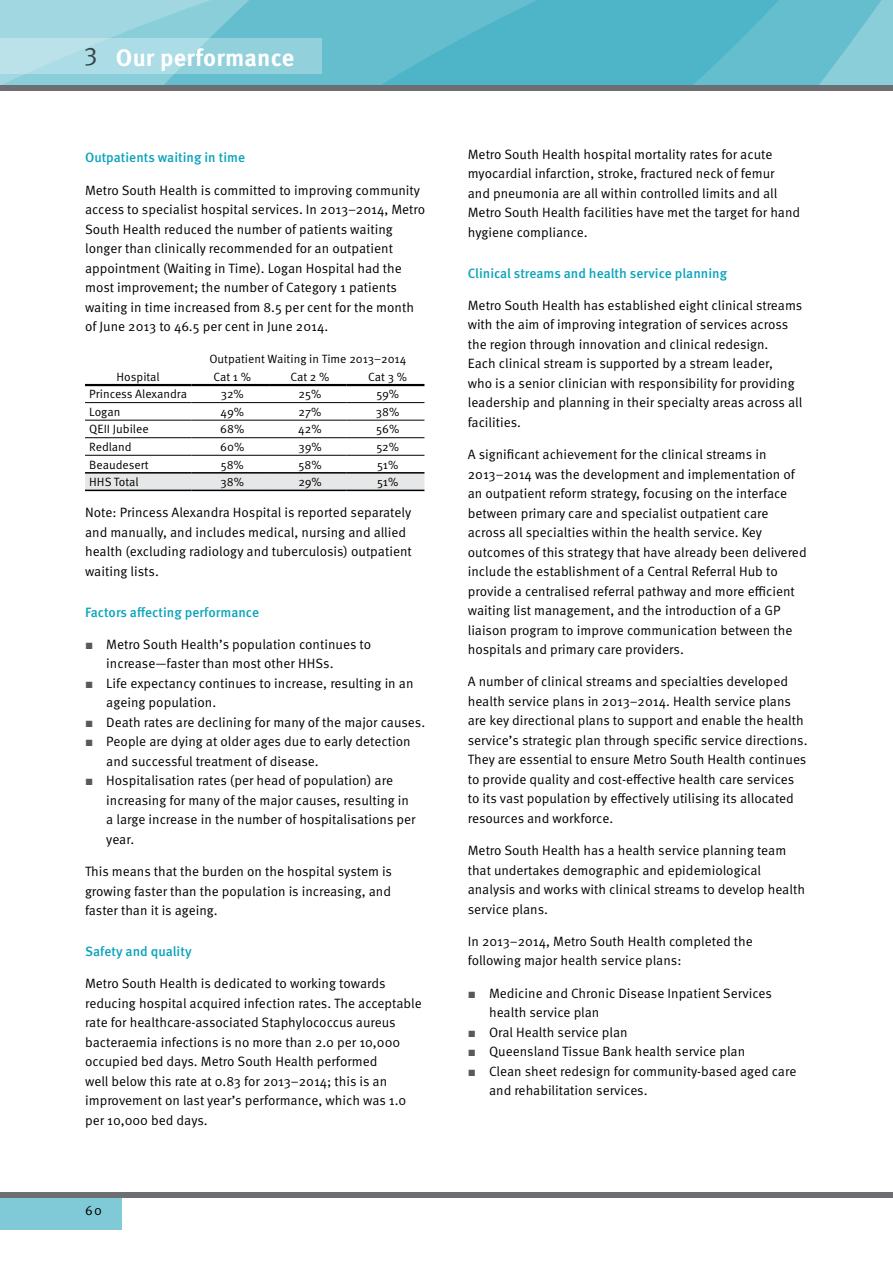
<style>
.page{position:relative;width:893px;height:1263px;background:#fff}
.page>*{position:absolute;margin:0;border:0;box-sizing:border-box;transform-origin:0 0}
.t1{font:700 24px "Meta OT";letter-spacing:.01em;color:#fff}
.t2{font:13.5px/19.5px "Meta OT Norm";color:#000}
.t3{font:500 13.5px "Meta OT";color:#0aa4bb}
.t4{font:12px "Meta OT Norm";color:#000}
.s1{font-family:"Arial";color:#58595b}
</style>
<div class="page">
<div style="left:0;top:1195px;width:121px;height:35px;background:#80cad7"></div>
<div style="left:0;top:1192px;width:893px;height:6px;background:#6d6e71"></div>
<svg style="left:0;top:0;width:401px;height:85px;background:#7cc8d5"></svg>
<svg style="left:401px;top:0;width:492px;height:85px;background:#5abacb"></svg>
<div style="left:0;top:39px;width:321px;height:35px;background:linear-gradient(to right,#bfe4eb,#8aceda)"></div>
<div style="left:0;top:85px;width:893px;height:6px;background:#6d6e71"></div>
<div style="left:85px;top:474px;width:339px;height:16px;background:#e6e7e8"></div>
<hr style="left:85px;top:402px;width:106px;height:1px;background:#000">
<hr style="left:191px;top:402px;width:78px;height:1px;background:#000">
<hr style="left:269px;top:402px;width:78px;height:1px;background:#000">
<hr style="left:347px;top:402px;width:77px;height:1px;background:#000">
<hr style="left:85px;top:420px;width:106px;height:1px;background:#000">
<hr style="left:191px;top:420px;width:78px;height:1px;background:#000">
<hr style="left:269px;top:420px;width:78px;height:1px;background:#000">
<hr style="left:347px;top:420px;width:77px;height:1px;background:#000">
<hr style="left:85px;top:437px;width:106px;height:1px;background:#000">
<hr style="left:191px;top:437px;width:78px;height:1px;background:#000">
<hr style="left:269px;top:437px;width:78px;height:1px;background:#000">
<hr style="left:347px;top:437px;width:77px;height:1px;background:#000">
<hr style="left:85px;top:455px;width:106px;height:1px;background:#000">
<hr style="left:191px;top:455px;width:78px;height:1px;background:#000">
<hr style="left:269px;top:455px;width:78px;height:1px;background:#000">
<hr style="left:347px;top:455px;width:77px;height:1px;background:#000">
<hr style="left:85px;top:472px;width:106px;height:2px;background:#000">
<hr style="left:191px;top:472px;width:78px;height:2px;background:#000">
<hr style="left:269px;top:472px;width:78px;height:2px;background:#000">
<hr style="left:347px;top:472px;width:77px;height:2px;background:#000">
<hr style="left:85px;top:490px;width:106px;height:1px;background:#000">
<hr style="left:191px;top:490px;width:78px;height:1px;background:#000">
<hr style="left:269px;top:490px;width:78px;height:1px;background:#000">
<hr style="left:347px;top:490px;width:77px;height:1px;background:#000">
<hr style="left:85px;top:384px;width:106px;height:2px;background:#000">
<hr style="left:191px;top:384px;width:78px;height:2px;background:#000">
<hr style="left:269px;top:384px;width:78px;height:2px;background:#000">
<hr style="left:347px;top:384px;width:77px;height:2px;background:#000">
<h1 class="t1" style="left:85px;top:42px;width:211px"><sup>3</sup> Our performance</h1>
<p class="t3" style="left:85px;top:149px;width:162px">Outpatients waiting in time</p>
<p class="t2" style="left:85px;top:180px;width:342px">Metro South Health is committed to improving community access to specialist hospital services. In 2013–2014, Metro South Health reduced the number of patients waiting longer than clinically recommended for an outpatient appointment (Waiting in Time). Logan Hospital had the most improvement; the number of Category 1 patients waiting in time increased from 8.5 per cent for the month of June 2013 to 46.5 per cent in June 2014.</p>
<p class="t4" style="left:209px;top:352px;width:198px">Outpatient Waiting in Time 2013–2014</p>
<p class="t4" style="left:117px;top:369px;width:45px">Hospital</p>
<p class="t4" style="left:213px;top:369px;width:39px">Cat 1 %</p>
<p class="t4" style="left:290px;top:369px;width:41px">Cat 2 %</p>
<p class="t4" style="left:368px;top:369px;width:40px">Cat 3 %</p>
<p class="t4" style="left:89px;top:387px;width:99px">Princess Alexandra</p>
<p class="t4" style="left:221px;top:387px;width:25px">32%</p>
<p class="t4" style="left:299px;top:387px;width:24px">25%</p>
<p class="t4" style="left:376px;top:387px;width:24px">59%</p>
<p class="t4" style="left:89px;top:404px;width:33px">Logan</p>
<p class="t4" style="left:221px;top:404px;width:25px">49%</p>
<p class="t4" style="left:299px;top:404px;width:24px">27%</p>
<p class="t4" style="left:376px;top:404px;width:25px">38%</p>
<p class="t4" style="left:89px;top:422px;width:61px">QEII Jubilee</p>
<p class="t4" style="left:220px;top:422px;width:26px">68%</p>
<p class="t4" style="left:298px;top:422px;width:25px">42%</p>
<p class="t4" style="left:376px;top:422px;width:25px">56%</p>
<p class="t4" style="left:89px;top:440px;width:44px">Redland</p>
<p class="t4" style="left:220px;top:440px;width:26px">60%</p>
<p class="t4" style="left:298px;top:440px;width:25px">39%</p>
<p class="t4" style="left:376px;top:440px;width:24px">52%</p>
<p class="t4" style="left:89px;top:457px;width:61px">Beaudesert</p>
<p class="t4" style="left:221px;top:457px;width:25px">58%</p>
<p class="t4" style="left:298px;top:457px;width:25px">58%</p>
<p class="t4" style="left:377px;top:457px;width:23px">51%</p>
<p class="t4" style="left:89px;top:475px;width:51px">HHS Total</p>
<p class="t4" style="left:221px;top:475px;width:25px">38%</p>
<p class="t4" style="left:298px;top:475px;width:25px">29%</p>
<p class="t4" style="left:377px;top:475px;width:23px">51%</p>
<p class="t2" style="left:85px;top:503px;width:328px">Note: Princess Alexandra Hospital is reported separately and manually, and includes medical, nursing and allied health (excluding radiology and tuberculosis) outpatient waiting lists.</p>
<p class="t3" style="left:85px;top:604px;width:176px">Factors affecting performance</p>
<p class="t2" style="left:106px;top:635px;width:266px;text-indent:-21px"><span class="s1">■</span> Metro South Health’s population continues to increase—faster than most other HHSs.</p>
<p class="t2" style="left:106px;top:674px;width:309px;text-indent:-21px"><span class="s1">■</span> Life expectancy continues to increase, resulting in an ageing population.</p>
<p class="t2" style="left:85px;top:713px;width:342px"><span class="s1">■</span> Death rates are declining for many of the major causes.</p>
<p class="t2" style="left:106px;top:732px;width:306px;text-indent:-21px"><span class="s1">■</span> People are dying at older ages due to early detection and successful treatment of disease.</p>
<p class="t2" style="left:106px;top:771px;width:311px;text-indent:-21px"><span class="s1">■</span> Hospitalisation rates (per head of population) are increasing for many of the major causes, resulting in a large increase in the number of hospitalisations per year.</p>
<p class="t2" style="left:85px;top:862px;width:309px;text-align:justify">This means that the burden on the hospital system is growing faster than the population is increasing, and faster than it is ageing.</p>
<p class="t3" style="left:85px;top:943px;width:108px">Safety and quality</p>
<p class="t2" style="left:85px;top:974px;width:338px">Metro South Health is dedicated to working towards reducing hospital acquired infection rates. The acceptable rate for healthcare-associated Staphylococcus aureus bacteraemia infections is no more than 2.0 per 10,000 occupied bed days. Metro South Health performed<br>well below this rate at 0.83 for 2013–2014; this is an improvement on last year’s performance, which was 1.0 per 10,000 bed days.</p>
<p class="t2" style="left:85px;top:1201px;width:18px">60</p>
<p class="t2" style="left:468px;top:145px;width:334px">Metro South Health hospital mortality rates for acute myocardial infarction, stroke, fractured neck of femur and pneumonia are all within controlled limits and all Metro South Health facilities have met the target for hand hygiene compliance.</p>
<p class="t3" style="left:468px;top:265px;width:261px">Clinical streams and health service planning</p>
<p class="t2" style="left:468px;top:296px;width:336px">Metro South Health has established eight clinical streams with the aim of improving integration of services across the region through innovation and clinical redesign.<br>Each clinical stream is supported by a stream leader,<br>who is a senior clinician with responsibility for providing leadership and planning in their specialty areas across all facilities.</p>
<p class="t2" style="left:468px;top:445px;width:340px">A significant achievement for the clinical streams in 2013–2014 was the development and implementation of an outpatient reform strategy, focusing on the interface between primary care and specialist outpatient care across all specialties within the health service. Key outcomes of this strategy that have already been delivered include the establishment of a Central Referral Hub to provide a centralised referral pathway and more efficient waiting list management, and the introduction of a GP liaison program to improve communication between the hospitals and primary care providers.</p>
<p class="t2" style="left:468px;top:672px;width:341px">A number of clinical streams and specialties developed health service plans in 2013–2014. Health service plans are key directional plans to support and enable the health service’s strategic plan through specific service directions.<br>They are essential to ensure Metro South Health continues to provide quality and cost-effective health care services to its vast population by effectively utilising its allocated resources and workforce.</p>
<p class="t2" style="left:468px;top:841px;width:339px">Metro South Health has a health service planning team that undertakes demographic and epidemiological analysis and works with clinical streams to develop health service plans.</p>
<p class="t2" style="left:468px;top:931px;width:287px">In 2013–2014, Metro South Health completed the following major health service plans:</p>
<p class="t2" style="left:489px;top:983px;width:284px;text-indent:-21px"><span class="s1">■</span> Medicine and Chronic Disease Inpatient Services health service plan</p>
<p class="t2" style="left:468px;top:1022px;width:161px"><span class="s1">■</span> Oral Health service plan</p>
<p class="t2" style="left:468px;top:1042px;width:279px"><span class="s1">■</span> Queensland Tissue Bank health service plan</p>
<p class="t2" style="left:489px;top:1061px;width:309px;text-indent:-21px"><span class="s1">■</span> Clean sheet redesign for community-based aged care and rehabilitation services.</p>
</div>
